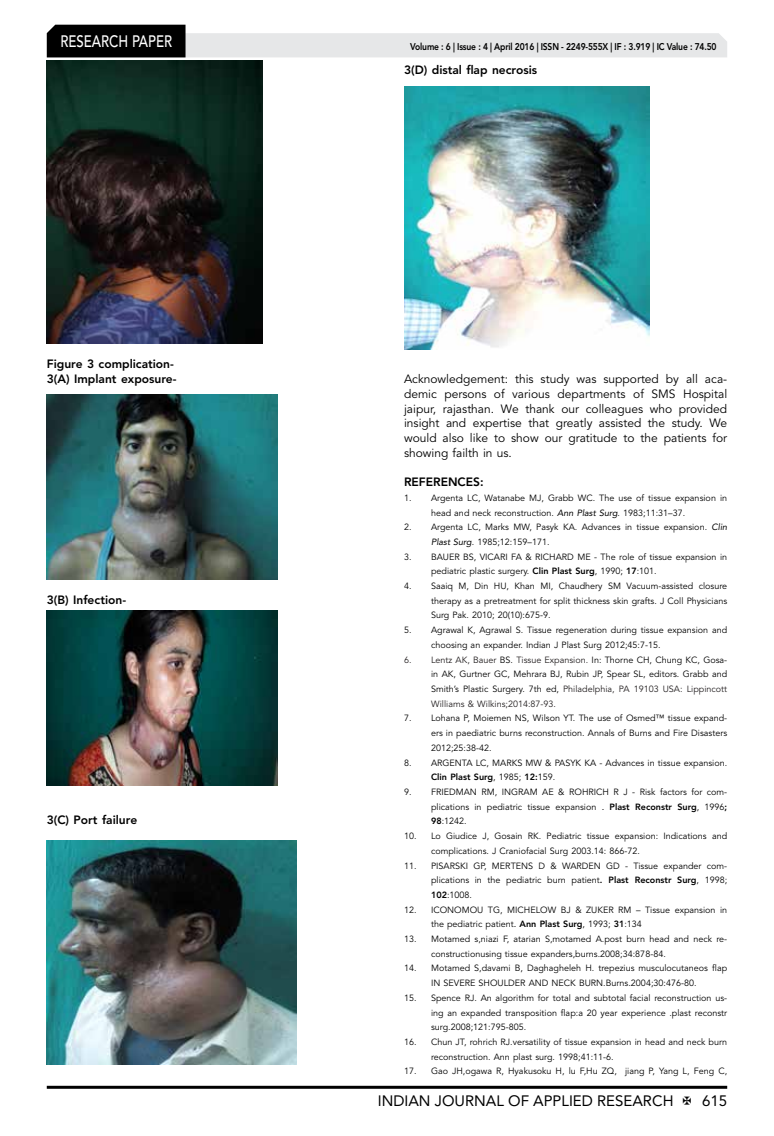
<style>
.page{position:relative;width:774px;height:1136px;background:#fff}
.page>*{position:absolute;margin:0;border:0;box-sizing:border-box;transform-origin:0 0}
.t1{font:500 16.5px "Avenir LT Std";color:#fff;scale:.8 1}
.t2{font:15px "Avenir LT Std";color:#000}
.t3{font:12px/14.7px "Avenir LT Std";color:#000;text-align:justify}
.t4{font:800 12px/14.7px "Avenir LT Std";color:#000}
.t5{font:800 9.75px "Avenir LT Std";letter-spacing:-.02em;color:#000;scale:.87 1}
.t6{font:9px/14.7px "Avenir LT Std";color:#000}
.s1{font-style:italic}
.s2{font-weight:800}
.s3{color:#231f20}
</style>
<div class="page">
<hr style="left:47px;top:1085px;width:680px;height:3px;background:#000">
<svg style="left:47px;top:25px;width:680px;height:32px"></svg>
<img style="left:47px;top:61px;width:215px;height:283px">
<img style="left:47px;top:394px;width:231px;height:185px">
<img style="left:47px;top:610px;width:230px;height:175px">
<img style="left:47px;top:840px;width:249px;height:224px">
<img style="left:404px;top:87px;width:246px;height:263px">
<h1 class="t1" style="left:60px;top:32px;width:139px">RESEARCH PAPER</h1>
<h3 class="t4" style="left:47px;top:357px;width:131px">Figure 3 complication-<br>3(A) Implant exposure-</h3>
<h3 class="t4" style="left:47px;top:592px;width:81px">3(B) Infection-</h3>
<h3 class="t4" style="left:47px;top:812px;width:92px">3(C) Port failure</h3>
<p class="t5" style="left:410px;top:41px;width:354px">Volume : 6 | Issue : 4 | April 2016 | ISSN - 2249-555X | IF : 3.919 | IC Value : 74.50</p>
<h3 class="t4" style="left:404px;top:63px;width:135px">3(D) distal flap necrosis</h3>
<p class="t3" style="left:404px;top:372px;width:325px">Acknowledgement: this study was supported by all aca&shy;demic persons of various departments of SMS Hospital jaipur, rajasthan. We thank our colleagues who provided insight and expertise that greatly assisted the study. We would also like to show our gratitude to the patients for showing failth in us.</p>
<h3 class="t4" style="left:404px;top:474px;width:81px">REFERENCES:</h3>
<p class="t6" style="left:431px;top:490px;width:298px;text-indent:-27px">1. Argenta LC, Watanabe MJ, Grabb WC. The use of tissue expansion in head and neck reconstruction. <span class="s1">Ann Plast Surg</span>. 1983;11:31–37.</p>
<p class="t6" style="left:431px;top:520px;width:298px;text-indent:-27px">2. Argenta LC, Marks MW, Pasyk KA. Advances in tissue expansion. <span class="s1">Clin<br>Plast Surg</span>. 1985;12:159–171.</p>
<p class="t6" style="left:431px;top:549px;width:298px;text-indent:-27px">3. BAUER BS, VICARI FA &amp; RICHARD ME - The role of tissue expansion in pediatric plastic surgery. <span class="s2">Clin Plast Surg</span>, 1990; <span class="s2">17</span>:101.</p>
<p class="t6" style="left:431px;top:579px;width:298px;text-align:justify;text-indent:-27px">4. Saaiq M, Din HU, Khan MI, Chaudhery SM Vacuum-assisted closure therapy as a pretreatment for split thickness skin grafts. J Coll Physicians Surg Pak. 2010; 20(10):675-9.</p>
<p class="t6" style="left:431px;top:623px;width:298px;text-indent:-27px">5. Agrawal K, Agrawal S. Tissue regeneration during tissue expansion and choosing an expander. Indian J Plast Surg 2012;45:7-15.</p>
<p class="t6" style="left:431px;top:652px;width:298px;text-align:justify;text-indent:-27px"><span class="s3">6. Lentz AK, Bauer</span> BS. <span class="s3">Tissue Expansion.</span> In: Thorne CH, Chung KC, Gosa&shy;in AK, Gurtner GC, Mehrara BJ, Rubin JP, Spear SL, editors. Grabb and Smith’s Plastic Surgery. 7th ed, <span class="s3">Philadelphia, PA 19103 USA: Lippincott Williams &amp; Wilkins;2014:87-93.</span></p>
<p class="t6" style="left:431px;top:711px;width:298px;text-align:justify;text-indent:-27px">7. Lohana P, Moiemen NS, Wilson YT. The use of Osmed™ tissue expand&shy;ers in paediatric burns reconstruction. Annals of Burns and Fire Disasters 2012;25:38-42.</p>
<p class="t6" style="left:431px;top:755px;width:298px;text-indent:-27px">8. ARGENTA LC, MARKS MW &amp; PASYK KA - Advances in tissue expansion.<br><span class="s2">Clin Plast Surg</span>, 1985; <span class="s2">12:</span>159.</p>
<p class="t6" style="left:431px;top:784px;width:298px;text-align:justify;text-indent:-27px">9. FRIEDMAN RM, INGRAM AE &amp; ROHRICH R J - Risk factors for com&shy;plications in pediatric tissue expansion <span class="s1">.</span> <span class="s2">Plast Reconstr Surg</span>, 1996<span class="s2">; 98</span>:1242.</p>
<p class="t6" style="left:431px;top:828px;width:298px;text-indent:-27px">10. Lo Giudice J, Gosain RK. Pediatric tissue expansion: Indications and complications. J Craniofacial Surg 2003.14: 866-72.</p>
<p class="t6" style="left:431px;top:858px;width:298px;text-align:justify;text-indent:-27px">11. PISARSKI GP, MERTENS D &amp; WARDEN GD - Tissue expander com&shy;plications in the pediatric burn patient<span class="s2">. Plast Reconstr Surg</span>, 1998; <span class="s2">102</span>:1008.</p>
<p class="t6" style="left:431px;top:902px;width:298px;text-indent:-27px">12. ICONOMOU TG, MICHELOW BJ &amp; ZUKER RM – Tissue expansion in the pediatric patient<span class="s1">.</span> <span class="s2">Ann Plast Surg</span>, 1993; <span class="s2">31</span>:134</p>
<p class="t6" style="left:431px;top:931px;width:298px;text-indent:-27px">13. Motamed s,niazi F, atarian S,motamed A.post burn head and neck re&shy;constructionusing tissue expanders,burns.2008;34:878-84.</p>
<p class="t6" style="left:404px;top:961px;width:325px;text-align:center">14. Motamed S,davami B, Daghagheleh H. trepezius musculocutaneos flap<br>IN SEVERE SHOULDER AND NECK BURN.Burns.2004;30:476-80.</p>
<p class="t6" style="left:431px;top:990px;width:298px;text-align:justify;text-indent:-27px">15. Spence RJ. An algorithm for total and subtotal facial reconstruction us&shy;ing an expanded transposition flap:a 20 year experience .plast reconstr surg.2008;121:795-805.</p>
<p class="t6" style="left:431px;top:1034px;width:298px;text-indent:-27px">16. Chun JT, rohrich RJ.versatility of tissue expansion in head and neck burn reconstruction. Ann plast surg. 1998;41:11-6.</p>
<p class="t6" style="left:404px;top:1064px;width:325px">17. Gao JH,ogawa R, Hyakusoku H, lu F,Hu ZQ, jiang P, Yang L, Feng C,</p>
<h2 class="t2" style="left:378px;top:1091px;width:297px">INDIAN JOURNAL OF APPLIED RESEARCH</h2>
<h2 class="t2" style="left:702px;top:1091px;width:27px">615</h2>
</div>
